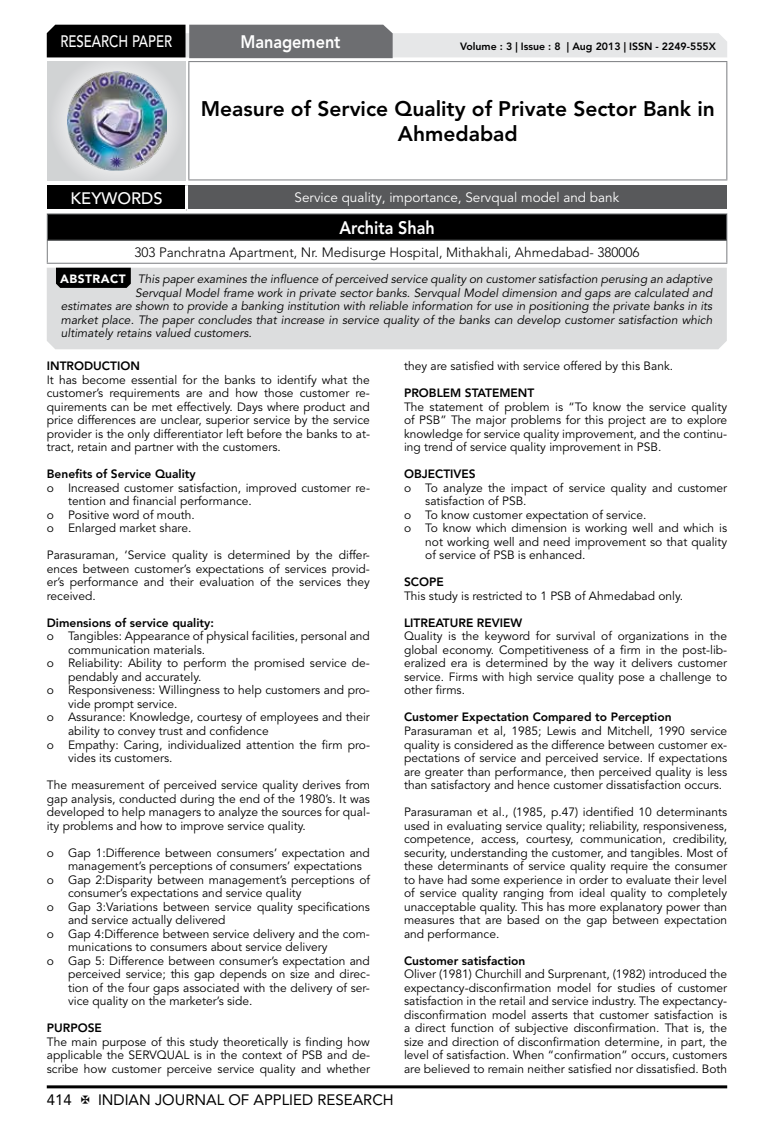
<style>
.page{position:relative;width:774px;height:1136px;background:#fff}
.page>*{position:absolute;margin:0;border:0;box-sizing:border-box;transform-origin:0 0}
.t1{font:800 21px/25.2px "Avenir LT Std";color:#000;text-align:center}
.t2{font:800 18px "Avenir LT Std";color:#fff;scale:.9 1}
.t3{font:500 16.5px "Avenir LT Std";color:#fff;scale:.8 1}
.t4{font:500 16.5px "Avenir LT Std";color:#fff}
.t5{font:15px "Avenir LT Std";color:#000}
.t6{font:300 13.5px "Avenir LT Std";color:#000}
.t7{font:13.5px "Avenir LT Std";color:#fff}
.t8{font:12px/13.5px "Avenir LT Std";color:#000;text-align:justify}
.t9{font:italic 12px "Avenir LT Std";color:#000}
.t10{font:800 12px "Avenir LT Std";color:#000}
.t11{font:800 10.5px "Avenir LT Std";color:#000}
.s1{font-weight:900;font-style:normal;color:#fff}
</style>
<div class="page">
<hr style="left:47px;top:1085px;width:680px;height:3px;background:#000">
<div style="left:48px;top:62px;width:137px;height:118px;background:linear-gradient(to right,#d9dadb,#d9dadb)"></div>
<img style="left:68px;top:71px;width:99px;height:100px">
<svg style="left:47px;top:25px;width:680px;height:33px;background:#979899"></svg>
<hr style="left:188px;top:61px;width:539px;height:1px;background:#808285">
<hr style="left:188px;top:62px;width:1px;height:117px;background:#808285">
<hr style="left:726px;top:62px;width:1px;height:117px;background:#808285">
<hr style="left:188px;top:179px;width:539px;height:1px;background:#808285">
<div style="left:47px;top:214px;width:680px;height:26px;background:#000"></div>
<hr style="left:47px;top:213px;width:680px;height:1px;background:#808285">
<hr style="left:47px;top:240px;width:680px;height:1px;background:#808285">
<svg style="left:47px;top:214px;width:1px;height:49px"></svg>
<svg style="left:726px;top:214px;width:1px;height:49px"></svg>
<hr style="left:47px;top:263px;width:680px;height:1px;background:#808285">
<div style="left:47px;top:185px;width:139px;height:25px;background:#000"></div>
<div style="left:186px;top:185px;width:541px;height:25px;background:#58595b"></div>
<hr style="left:185px;top:185px;width:3px;height:24px;background:#fff">
<hr style="left:47px;top:209px;width:139px;height:3px;background:#fff">
<hr style="left:186px;top:209px;width:541px;height:3px;background:#fff">
<div style="left:47px;top:268px;width:680px;height:81px;background:#dcddde"></div>
<svg style="left:56px;top:268px;width:75px;height:20px"></svg>
<h3 class="t3" style="left:60px;top:32px;width:139px">RESEARCH PAPER</h3>
<h2 class="t2" style="left:240px;top:31px;width:113px">Management</h2>
<p class="t11" style="left:460px;top:41px;width:257px">Volume : 3 | Issue : 8 | Aug 2013 | ISSN - 2249-555X</p>
<h1 class="t1" style="left:201px;top:96px;width:516px">Measure of Service Quality of Private Sector Bank in<br>Ahmedabad</h1>
<h3 class="t4" style="left:71px;top:189px;width:94px">KEYWORDS</h3>
<p class="t7" style="left:295px;top:189px;width:326px">Service quality, importance, Servqual model and bank</p>
<h2 class="t2" style="left:339px;top:217px;width:108px">Archita Shah</h2>
<p class="t6" style="left:134px;top:244px;width:507px">303 Panchratna Apartment, Nr. Medisurge Hospital, Mithakhali, Ahmedabad- 380006</p>
<p class="t9" style="left:60px;top:272px;width:654px"><span class="s1">ABSTRACT</span> This paper examines the influence of perceived service quality on customer satisfaction perusing an adaptive</p>
<p class="t9" style="left:135px;top:285px;width:579px">Servqual Model frame work in private sector banks. Servqual Model dimension and gaps are calculated and</p>
<p class="t9" style="left:61px;top:299px;width:653px">estimates are shown to provide a banking institution with reliable information for use in positioning the private banks in its</p>
<p class="t9" style="left:61px;top:312px;width:653px">market place. The paper concludes that increase in service quality of the banks can develop customer satisfaction which</p>
<p class="t9" style="left:61px;top:326px;width:193px">ultimately retains valued customers.</p>
<p class="t10" style="left:47px;top:359px;width:95px">INTRODUCTION</p>
<p class="t8" style="left:47px;top:373px;width:325px">It has become essential for the banks to identify what the customer’s requirements are and how those customer re&shy;quirements can be met effectively. Days where product and price differences are unclear, superior service by the service provider is the only differentiator left before the banks to at&shy;tract, retain and partner with the customers.</p>
<p class="t10" style="left:47px;top:467px;width:150px">Benefits of Service Quality</p>
<p class="t8" style="left:47px;top:481px;width:325px">o Increased customer satisfaction, improved customer re-</p>
<p class="t8" style="left:68px;top:494px;width:185px">tention and financial performance.</p>
<p class="t8" style="left:47px;top:508px;width:150px">o Positive word of mouth.</p>
<p class="t8" style="left:47px;top:521px;width:146px">o Enlarged market share.</p>
<p class="t8" style="left:47px;top:548px;width:325px">Parasuraman, ‘Service quality is determined by the differ&shy;ences between customer’s expectations of services provid&shy;er’s performance and their evaluation of the services they received.</p>
<p class="t10" style="left:47px;top:615px;width:169px">Dimensions of service quality:</p>
<p class="t8" style="left:47px;top:629px;width:325px">o Tangibles: Appearance of physical facilities, personal and</p>
<p class="t8" style="left:68px;top:643px;width:139px">communication materials.</p>
<p class="t8" style="left:47px;top:656px;width:325px">o Reliability: Ability to perform the promised service de-</p>
<p class="t8" style="left:68px;top:670px;width:135px">pendably and accurately.</p>
<p class="t8" style="left:47px;top:683px;width:325px">o Responsiveness: Willingness to help customers and pro-</p>
<p class="t8" style="left:68px;top:697px;width:111px">vide prompt service.</p>
<p class="t8" style="left:47px;top:710px;width:325px">o Assurance: Knowledge, courtesy of employees and their</p>
<p class="t8" style="left:68px;top:724px;width:202px">ability to convey trust and confidence</p>
<p class="t8" style="left:47px;top:737px;width:325px">o Empathy: Caring, individualized attention the firm pro-</p>
<p class="t8" style="left:68px;top:751px;width:106px">vides its customers.</p>
<p class="t8" style="left:47px;top:778px;width:325px">The measurement of perceived service quality derives from gap analysis, conducted during the end of the 1980’s. It was developed to help managers to analyze the sources for qual&shy;ity problems and how to improve service quality.</p>
<p class="t8" style="left:47px;top:845px;width:325px">o Gap 1:Difference between consumers’ expectation and</p>
<p class="t8" style="left:68px;top:859px;width:295px">management’s perceptions of consumers’ expectations</p>
<p class="t8" style="left:47px;top:872px;width:325px">o Gap 2:Disparity between management’s perceptions of</p>
<p class="t8" style="left:68px;top:886px;width:235px">consumer’s expectations and service quality</p>
<p class="t8" style="left:47px;top:899px;width:325px">o Gap 3:Variations between service quality specifications</p>
<p class="t8" style="left:68px;top:913px;width:159px">and service actually delivered</p>
<p class="t8" style="left:47px;top:926px;width:325px">o Gap 4:Difference between service delivery and the com-</p>
<p class="t8" style="left:68px;top:940px;width:261px">munications to consumers about service delivery</p>
<p class="t8" style="left:47px;top:953px;width:325px">o Gap 5: Difference between consumer’s expectation and</p>
<p class="t8" style="left:68px;top:967px;width:303px">perceived service; this gap depends on size and direc-</p>
<p class="t8" style="left:68px;top:980px;width:303px">tion of the four gaps associated with the delivery of ser-</p>
<p class="t8" style="left:68px;top:994px;width:186px">vice quality on the marketer’s side.</p>
<p class="t10" style="left:47px;top:1020px;width:57px">PURPOSE</p>
<p class="t8" style="left:47px;top:1034px;width:325px">The main purpose of this study theoretically is finding how applicable the SERVQUAL is in the context of PSB and de&shy;scribe how customer perceive service quality and whether</p>
<p class="t8" style="left:404px;top:359px;width:271px">they are satisfied with service offered by this Bank.</p>
<p class="t10" style="left:404px;top:386px;width:132px">PROBLEM STATEMENT</p>
<p class="t8" style="left:404px;top:400px;width:325px">The statement of problem is “To know the service quality of PSB” The major problems for this project are to explore knowledge for service quality improvement, and the continu&shy;ing trend of service quality improvement in PSB.</p>
<p class="t10" style="left:404px;top:467px;width:73px">OBJECTIVES</p>
<p class="t8" style="left:404px;top:481px;width:325px">o To analyze the impact of service quality and customer</p>
<p class="t8" style="left:425px;top:494px;width:103px">satisfaction of PSB.</p>
<p class="t8" style="left:404px;top:508px;width:244px">o To know customer expectation of service.</p>
<p class="t8" style="left:404px;top:521px;width:325px">o To know which dimension is working well and which is</p>
<p class="t8" style="left:425px;top:535px;width:303px">not working well and need improvement so that quality</p>
<p class="t8" style="left:425px;top:548px;width:162px">of service of PSB is enhanced.</p>
<p class="t10" style="left:404px;top:575px;width:41px">SCOPE</p>
<p class="t8" style="left:404px;top:589px;width:281px">This study is restricted to 1 PSB of Ahmedabad only.</p>
<p class="t10" style="left:404px;top:615px;width:120px">LITREATURE REVIEW</p>
<p class="t8" style="left:404px;top:629px;width:325px">Quality is the keyword for survival of organizations in the global economy. Competitiveness of a firm in the post-lib&shy;eralized era is determined by the way it delivers customer service. Firms with high service quality pose a challenge to other firms.</p>
<p class="t10" style="left:404px;top:710px;width:269px">Customer Expectation Compared to Perception</p>
<p class="t8" style="left:404px;top:724px;width:325px">Parasuraman et al, 1985; Lewis and Mitchell, 1990 service quality is considered as the difference between customer ex&shy;pectations of service and perceived service. If expectations are greater than performance, then perceived quality is less than satisfactory and hence customer dissatisfaction occurs.</p>
<p class="t8" style="left:404px;top:805px;width:325px">Parasuraman et al., (1985, p.47) identified 10 determinants used in evaluating service quality; reliability, responsiveness, competence, access, courtesy, communication, credibility, security, understanding the customer, and tangibles. Most of these determinants of service quality require the consumer to have had some experience in order to evaluate their level of service quality ranging from ideal quality to completely unacceptable quality. This has more explanatory power than measures that are based on the gap between expectation and performance.</p>
<p class="t10" style="left:404px;top:953px;width:123px">Customer satisfaction</p>
<p class="t8" style="left:404px;top:967px;width:325px">Oliver (1981) Churchill and Surprenant, (1982) introduced the expectancy-disconfirmation model for studies of customer satisfaction in the retail and service industry. The expectancy&shy;disconfirmation model asserts that customer satisfaction is a direct function of subjective disconfirmation. That is, the size and direction of disconfirmation determine, in part, the level of satisfaction. When “confirmation” occurs, customers are believed to remain neither satisfied nor dissatisfied. Both</p>
<p class="t5" style="left:47px;top:1090px;width:27px">414</p>
<p class="t5" style="left:98px;top:1090px;width:297px">INDIAN JOURNAL OF APPLIED RESEARCH</p>
</div>
